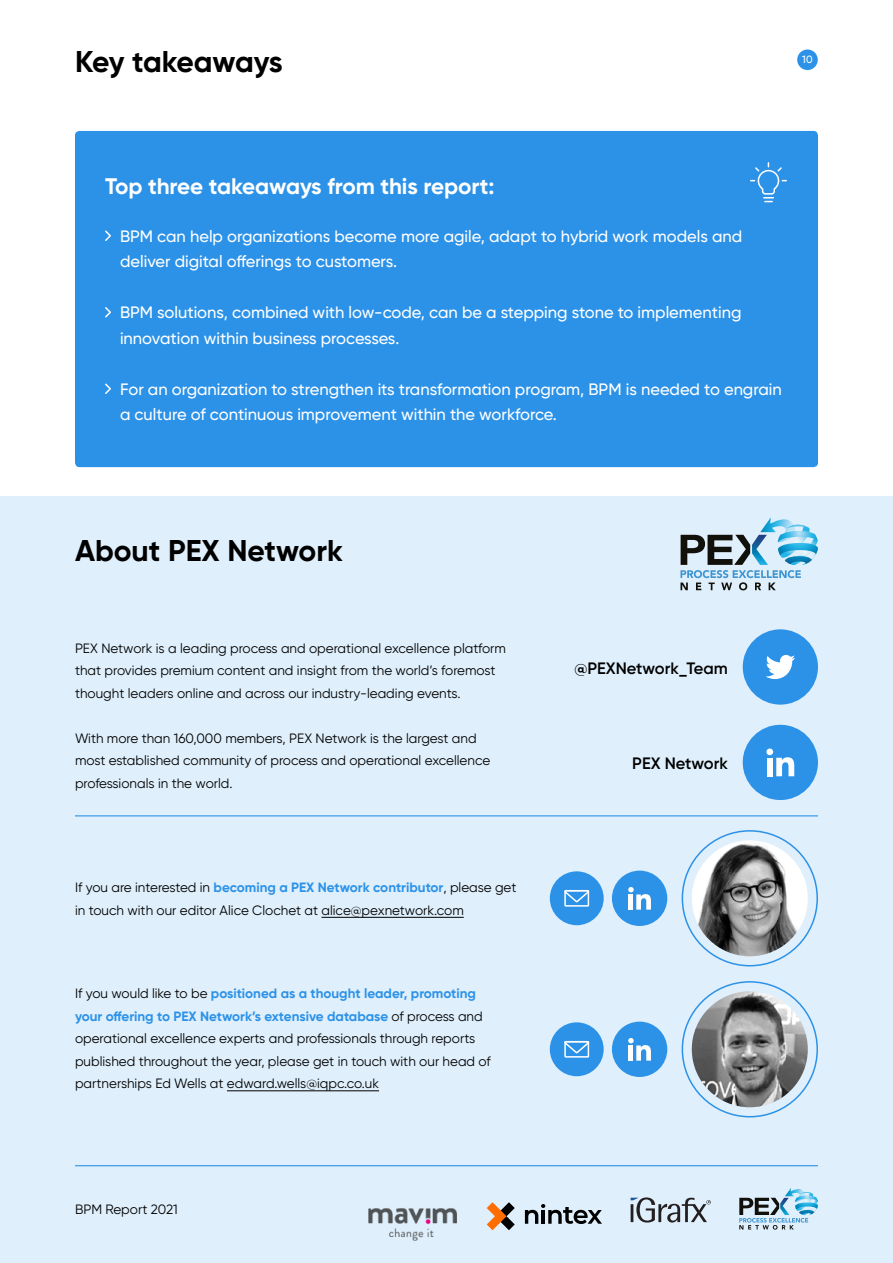
<style>
.page{position:relative;width:893px;height:1263px;background:#fff}
.page>*{position:absolute;margin:0;border:0;box-sizing:border-box;transform-origin:0 0}
.t1{font:700 30px "Gilroy";color:#000}
.t2{font:700 30px "Gilroy";letter-spacing:-.02em;color:#000}
.t3{font:700 22.5px "Gilroy";letter-spacing:-.005em;color:#fff}
.t4{font:500 16.5px/25.5px "Gilroy";color:#fff}
.t5{font:600 16.5px "Gilroy";color:#000}
.t6{font:13.5px/22.5px "Gilroy";color:#000}
.t7{font:500 10.5px "Gilroy";color:#fff}
.s1{font-weight:700;color:#2c92e8}
</style>
<div class="page">
<div style="left:0;top:496px;width:893px;height:767px;background:#dfeffb"></div>
<hr style="left:75px;top:1165px;width:743px;height:1px;background:#2c92e8">
<svg style="left:739px;top:1198px;width:79px;height:31px"></svg>
<svg style="left:631px;top:1197px;width:80px;height:25px"></svg>
<svg style="left:487px;top:1202px;width:28px;height:28px"></svg>
<svg style="left:525px;top:1204px;width:77px;height:20px"></svg>
<img style="left:760px;top:517px;width:36px;height:18px">
<img style="left:778px;top:525px;width:40px;height:39px">
<svg style="left:680px;top:535px;width:121px;height:55px"></svg>
<div style="left:743px;top:629px;width:75px;height:76px;background:#2c92e8;border-radius:50%"></div>
<svg style="left:765px;top:655px;width:30px;height:24px"></svg>
<div style="left:743px;top:725px;width:75px;height:75px;background:#2c92e8;border-radius:50%"></div>
<div style="left:767px;top:758px;width:6px;height:18px;background:#fff"></div>
<div style="left:766px;top:748px;width:7px;height:7px;background:#fff;border-radius:50%"></div>
<svg style="left:776px;top:757px;width:18px;height:19px"></svg>
<img style="left:692px;top:991px;width:116px;height:116px;border-radius:58px">
<div style="left:550px;top:1022px;width:54px;height:54px;background:#2c92e8;border-radius:50%"></div>
<div style="left:564px;top:1041px;width:25px;height:16px;border:2px solid #fff"></div>
<svg style="left:564px;top:1040px;width:26px;height:15px"></svg>
<div style="left:612px;top:1021px;width:55px;height:56px;background:#2c92e8;border-radius:50%"></div>
<svg style="left:628px;top:1038px;width:23px;height:22px"></svg>
<img style="left:692px;top:840px;width:116px;height:116px;border-radius:58px">
<div style="left:550px;top:871px;width:54px;height:54px;background:#2c92e8;border-radius:50%"></div>
<div style="left:564px;top:890px;width:25px;height:17px;border:2px solid #fff"></div>
<svg style="left:564px;top:889px;width:26px;height:15px"></svg>
<div style="left:612px;top:871px;width:55px;height:55px;background:#2c92e8;border-radius:50%"></div>
<svg style="left:628px;top:887px;width:23px;height:23px"></svg>
<div style="left:75px;top:131px;width:743px;height:336px;background:#2c92e8;border-radius:4px"></div>
<svg style="left:750px;top:162px;width:37px;height:41px"></svg>
<svg style="left:105px;top:230px;width:6px;height:11px"></svg>
<svg style="left:105px;top:307px;width:6px;height:11px"></svg>
<svg style="left:105px;top:383px;width:6px;height:11px"></svg>
<hr style="left:321px;top:917px;width:143px;height:1px;background:#000">
<hr style="left:75px;top:815px;width:743px;height:1px;background:#2c92e8">
<div style="left:797px;top:50px;width:21px;height:20px;background:#2c92e8;border-radius:50%"></div>
<svg style="left:227px;top:1090px;width:153px;height:2px"></svg>
<svg style="left:322px;top:916px;width:142px;height:2px"></svg>
<p class="t2" style="left:75px;top:42px;width:209px">Key takeaways</p>
<p class="t7" style="left:802px;top:53px;width:12px">10</p>
<p class="t3" style="left:105px;top:172px;width:391px">Top three takeaways from this report:</p>
<p class="t4" style="left:120px;top:223px;width:624px">BPM can help organizations become more agile, adapt to hybrid work models and deliver digital offerings to customers.</p>
<p class="t4" style="left:120px;top:300px;width:623px">BPM solutions, combined with low-code, can be a stepping stone to implementing innovation within business processes.</p>
<p class="t4" style="left:120px;top:376px;width:663px">For an organization to strengthen its transformation program, BPM is needed to engrain a culture of continuous improvement within the workforce.</p>
<p class="t1" style="left:75px;top:532px;width:269px">About PEX Network</p>
<p class="t6" style="left:75px;top:636px;width:432px">PEX Network is a leading process and operational excellence platform that provides premium content and insight from the world’s foremost thought leaders online and across our industry-leading events.</p>
<p class="t6" style="left:75px;top:726px;width:417px">With more than 160,000 members, PEX Network is the largest and most established community of process and operational excellence professionals in the world.</p>
<p class="t6" style="left:75px;top:876px;width:443px">If you are interested in <span class="s1">becoming a PEX Network contributor</span>, please get in touch with our editor Alice Clochet at alice@pexnetwork.com</p>
<p class="t6" style="left:75px;top:982px;width:417px">If you would like to be <span class="s1">positioned as a thought leader, promoting your offering to PEX Network’s extensive database</span> of process and operational excellence experts and professionals through reports published throughout the year, please get in touch with our head of partnerships Ed Wells at edward.wells@iqpc.co.uk</p>
<p class="t6" style="left:75px;top:1198px;width:104px">BPM Report 2021</p>
<p class="t5" style="left:574px;top:658px;width:155px">@PEXNetwork_Team</p>
<p class="t5" style="left:632px;top:753px;width:97px">PEX Network</p>
</div>
